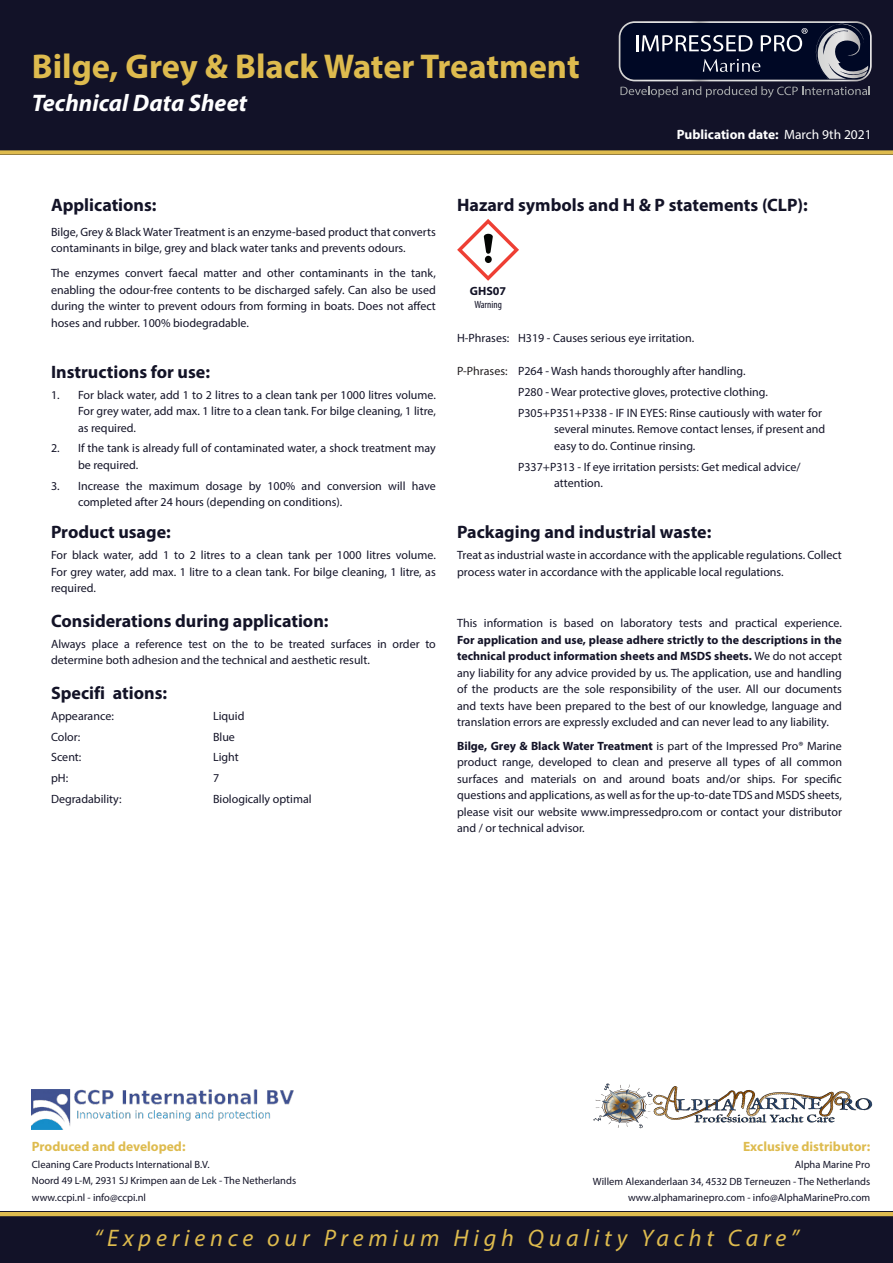
<style>
.page{position:relative;width:893px;height:1263px;background:#fff}
.page>*{position:absolute;margin:0;border:0;box-sizing:border-box;transform-origin:0 0}
.t1{font:700 34.5px "Myriad Pro";color:#debb4e}
.t2{font:italic 24px "Myriad Pro";letter-spacing:.2em;color:#debb4e}
.t3{font:italic 700 24px "Myriad Pro";color:#fff}
.t4{font:700 18px "Myriad Pro";color:#131327}
.t5{font:700 13.5px "Myriad Pro";color:#debb4e}
.t6{font:700 13.5px "Myriad Pro";color:#fff}
.t7{font:12px/16.5px "Myriad Pro";color:#131327}
.t8{font:12px "Myriad Pro";color:#231f20}
.t9{font:700 12px "Myriad Pro";color:#131327}
.t10{font:10.5px/16.5px "Myriad Pro";color:#131327;text-align:right}
.t11{font:condensed 10.5px "Myriad Pro";color:#131327}
.s1{font-weight:400}
.s2{font-weight:700}
</style>
<div class="page">
<div style="left:0;top:1212px;width:893px;height:51px;background:#121228"></div>
<hr style="left:0;top:1212px;width:893px;height:4px;background:#debb4e">
<div style="left:0;top:0;width:893px;height:155px;background:#121228"></div>
<img style="left:32px;top:1089px;width:262px;height:41px">
<svg style="left:619px;top:21px;width:253px;height:77px"></svg>
<div style="left:0;top:150px;width:893px;height:5px;background:#debb4e"></div>
<svg style="left:457px;top:219px;width:62px;height:62px"></svg>
<img style="left:593px;top:1083px;width:280px;height:46px">
<p class="t1" style="left:32px;top:44px;width:549px">Bilge, Grey &amp; Black Water Treatment</p>
<p class="t3" style="left:32px;top:87px;width:217px">Technical Data Sheet</p>
<p class="t6" style="left:677px;top:126px;width:196px">Publication date: <span class="s1">March 9th 2021</span></p>
<p class="t4" style="left:51px;top:193px;width:107px">Applications:</p>
<p class="t7" style="left:51px;top:223px;width:386px">Bilge, Grey &amp; Black Water Treatment is an enzyme-based product that converts contaminants in bilge, grey and black water tanks and prevents odours.</p>
<p class="t7" style="left:51px;top:265px;width:386px;text-align:justify">The enzymes convert faecal matter and other contaminants in the tank, enabling the odour-free contents to be discharged safely. Can also be used during the winter to prevent odours from forming in boats. Does not affect hoses and rubber. 100% biodegradable.</p>
<p class="t4" style="left:51px;top:360px;width:161px">Instructions for use:</p>
<p class="t7" style="left:78px;top:386px;width:359px;text-align:justify;text-indent:-27px">1. For black water, add 1 to 2 litres to a clean tank per 1000 litres volume.<br>For grey water, add max. 1 litre to a clean tank. For bilge cleaning, 1 litre, as required.</p>
<p class="t7" style="left:78px;top:440px;width:359px;text-indent:-27px">2. If the tank is already full of contaminated water, a shock treatment may be required.</p>
<p class="t7" style="left:78px;top:477px;width:359px;text-indent:-27px">3. Increase the maximum dosage by 100% and conversion will have completed after 24 hours (depending on conditions).</p>
<p class="t4" style="left:51px;top:521px;width:121px">Product usage:</p>
<p class="t7" style="left:51px;top:547px;width:386px;text-align:justify">For black water, add 1 to 2 litres to a clean tank per 1000 litres volume.<br>For grey water, add max. 1 litre to a clean tank. For bilge cleaning, 1 litre, as required.</p>
<p class="t4" style="left:51px;top:609px;width:279px">Considerations during application:</p>
<p class="t7" style="left:51px;top:635px;width:386px">Always place a reference test on the to be treated surfaces in order to determine both adhesion and the technical and aesthetic result.</p>
<p class="t4" style="left:51px;top:681px;width:118px">Specifi ations:</p>
<p class="t7" style="left:51px;top:707px;width:64px">Appearance:</p>
<p class="t7" style="left:213px;top:707px;width:33px">Liquid</p>
<p class="t7" style="left:51px;top:728px;width:31px">Color:</p>
<p class="t7" style="left:213px;top:728px;width:23px">Blue</p>
<p class="t7" style="left:51px;top:749px;width:32px">Scent:</p>
<p class="t7" style="left:213px;top:749px;width:27px">Light</p>
<p class="t7" style="left:51px;top:769px;width:19px">pH:</p>
<p class="t7" style="left:213px;top:769px;width:8px">7</p>
<p class="t7" style="left:51px;top:790px;width:72px">Degradability:</p>
<p class="t7" style="left:213px;top:790px;width:100px">Biologically optimal</p>
<p class="t4" style="left:457px;top:193px;width:352px">Hazard symbols and H &amp; P statements (CLP):</p>
<p class="t9" style="left:470px;top:283px;width:38px">GHS07</p>
<p class="t11" style="left:474px;top:298px;width:29px">Warning</p>
<p class="t7" style="left:457px;top:329px;width:54px">H-Phrases:</p>
<p class="t8" style="left:457px;top:364px;width:52px">P-Phrases:</p>
<p class="t7" style="left:518px;top:329px;width:178px">H319 - Causes serious eye irritation.</p>
<p class="t7" style="left:518px;top:363px;width:229px">P264 - Wash hands thoroughly after handling.</p>
<p class="t7" style="left:518px;top:384px;width:251px">P280 - Wear protective gloves, protective clothing.</p>
<p class="t7" style="left:554px;top:404px;width:273px;text-indent:-36px">P305+P351+P338 - IF IN EYES: Rinse cautiously with water for several minutes. Remove contact lenses, if present and easy to do. Continue rinsing.</p>
<p class="t7" style="left:554px;top:458px;width:248px;text-indent:-36px">P337+P313 - If eye irritation persists: Get medical advice/ attention.</p>
<p class="t4" style="left:457px;top:521px;width:256px">Packaging and industrial waste:</p>
<p class="t7" style="left:457px;top:547px;width:386px">Treat as industrial waste in accordance with the applicable regulations. Collect process water in accordance with the applicable local regulations.</p>
<p class="t7" style="left:457px;top:615px;width:386px;text-align:justify">This information is based on laboratory tests and practical experience.<br><span class="s2">For application and use, please adhere strictly to the descriptions in the technical product information sheets and MSDS sheets.</span> We do not accept any liability for any advice provided by us. The application, use and handling of the products are the sole responsibility of the user. All our documents and texts have been prepared to the best of our knowledge, language and translation errors are expressly excluded and can never lead to any liability.</p>
<p class="t7" style="left:457px;top:737px;width:386px;text-align:justify"><span class="s2">Bilge, Grey &amp; Black Water Treatment</span> is part of the Impressed Pro® Marine product range, developed to clean and preserve all types of all common surfaces and materials on and around boats and/or ships. For specific questions and applications, as well as for the up-to-date TDS and MSDS sheets, please visit our website www.impressedpro.com or contact your distributor and / or technical advisor.</p>
<p class="t5" style="left:32px;top:1137px;width:155px">Produced and developed:</p>
<p class="t10" style="left:32px;top:1156px;width:179px">Cleaning Care Products International B.V.</p>
<p class="t10" style="left:32px;top:1172px;width:266px">Noord 49 L-M, 2931 SJ Krimpen aan de Lek - The Netherlands</p>
<p class="t10" style="left:32px;top:1189px;width:116px">www.ccpi.nl - info@ccpi.nl</p>
<p class="t5" style="left:743px;top:1138px;width:129px">Exclusive distributor:</p>
<p class="t10" style="left:593px;top:1156px;width:279px">Alpha Marine Pro<br>Willem Alexanderlaan 34, 4532 DB Terneuzen - The Netherlands www.alphamarinepro.com - info@AlphaMarinePro.com</p>
<p class="t2" style="left:94px;top:1223px;width:706px">“Experience our Premium High Quality Yacht Care”</p>
</div>
